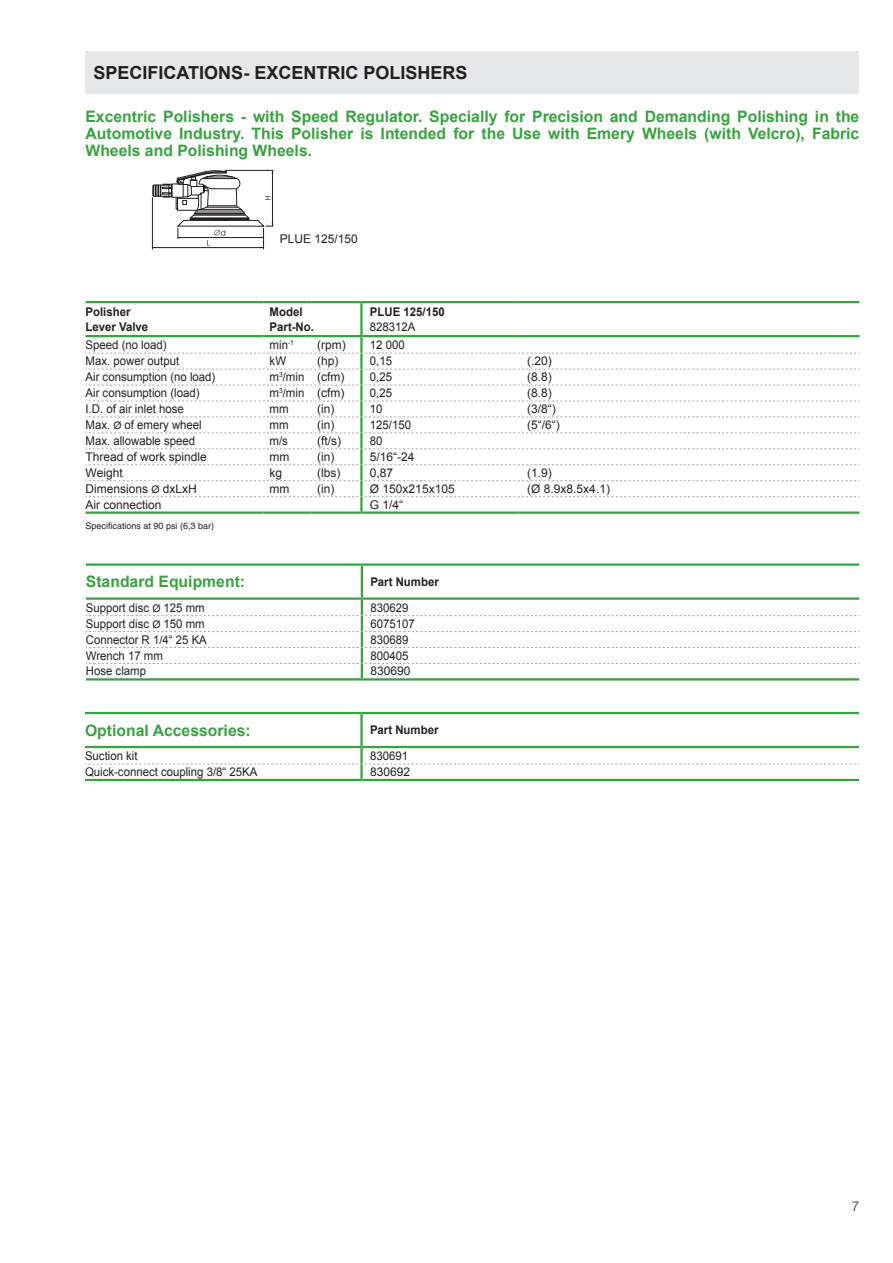
<style>
.page{position:relative;width:893px;height:1263px;background:#fff}
.page>*{position:absolute;margin:0;border:0;box-sizing:border-box;transform-origin:0 0}
.t1{font:700 18px "Arial";color:#231f20}
.t2{font:700 15.75px/17px "Arial";color:#3aa141;text-align:justify}
.t3{font:300 13.5px "Helvetica Neue LT Std";color:#231f20}
.t4{font:12px "Arial";color:#231f20;scale:.95 1}
.t5{font:12px "Arial";color:#231f20}
.t6{font:700 12px/15.9px "Arial";color:#231f20;scale:.95 1}
.t7{font:9px "Helvetica CE";color:#231f20}
.s1{font-size:10.5px}
</style>
<div class="page">
<div style="left:85px;top:51px;width:774px;height:43px;background:#e6e7e9"></div>
<svg style="left:86px;top:303px;width:773px;height:1px"></svg>
<hr style="left:264px;top:301px;width:47px;height:2px;background:#3aa141">
<hr style="left:311px;top:301px;width:50px;height:2px;background:#3aa141">
<hr style="left:264px;top:335px;width:47px;height:2px;background:#3aa141">
<hr style="left:360px;top:303px;width:3px;height:16px;background:#3aa141">
<hr style="left:360px;top:319px;width:3px;height:16px;background:#3aa141">
<hr style="left:86px;top:335px;width:178px;height:2px;background:#3aa141">
<hr style="left:86px;top:511px;width:178px;height:3px;background:#3aa141">
<hr style="left:264px;top:511px;width:47px;height:3px;background:#3aa141">
<hr style="left:86px;top:301px;width:178px;height:2px;background:#3aa141">
<hr style="left:361px;top:301px;width:158px;height:2px;background:#3aa141">
<hr style="left:519px;top:301px;width:340px;height:2px;background:#3aa141">
<hr style="left:361px;top:335px;width:158px;height:2px;background:#3aa141">
<hr style="left:519px;top:335px;width:340px;height:2px;background:#3aa141">
<hr style="left:361px;top:511px;width:158px;height:3px;background:#3aa141">
<hr style="left:519px;top:511px;width:340px;height:3px;background:#3aa141">
<hr style="left:311px;top:335px;width:50px;height:2px;background:#3aa141">
<hr style="left:360px;top:337px;width:3px;height:16px;background:#3aa141">
<hr style="left:360px;top:353px;width:3px;height:16px;background:#3aa141">
<hr style="left:360px;top:369px;width:3px;height:16px;background:#3aa141">
<hr style="left:360px;top:385px;width:3px;height:16px;background:#3aa141">
<hr style="left:360px;top:401px;width:3px;height:16px;background:#3aa141">
<hr style="left:360px;top:417px;width:3px;height:16px;background:#3aa141">
<hr style="left:360px;top:433px;width:3px;height:16px;background:#3aa141">
<hr style="left:360px;top:449px;width:3px;height:15px;background:#3aa141">
<hr style="left:360px;top:465px;width:3px;height:15px;background:#3aa141">
<hr style="left:360px;top:481px;width:3px;height:15px;background:#3aa141">
<hr style="left:360px;top:497px;width:3px;height:14px;background:#3aa141">
<hr style="left:311px;top:511px;width:50px;height:3px;background:#3aa141">
<svg style="left:86px;top:353px;width:773px;height:1px"></svg>
<svg style="left:86px;top:369px;width:773px;height:1px"></svg>
<svg style="left:86px;top:385px;width:773px;height:1px"></svg>
<svg style="left:86px;top:401px;width:773px;height:1px"></svg>
<svg style="left:86px;top:417px;width:773px;height:1px"></svg>
<svg style="left:86px;top:433px;width:773px;height:1px"></svg>
<svg style="left:86px;top:449px;width:773px;height:1px"></svg>
<svg style="left:86px;top:464px;width:773px;height:1px"></svg>
<svg style="left:86px;top:480px;width:773px;height:1px"></svg>
<svg style="left:86px;top:496px;width:773px;height:1px"></svg>
<hr style="left:86px;top:563px;width:276px;height:3px;background:#3aa141">
<hr style="left:86px;top:678px;width:276px;height:2px;background:#3aa141">
<hr style="left:362px;top:563px;width:497px;height:3px;background:#3aa141">
<hr style="left:362px;top:678px;width:497px;height:2px;background:#3aa141">
<svg style="left:86px;top:565px;width:773px;height:113px"></svg>
<svg style="left:85px;top:714px;width:774px;height:32px"></svg>
<hr style="left:85px;top:712px;width:277px;height:2px;background:#3aa141">
<hr style="left:85px;top:746px;width:277px;height:2px;background:#3aa141">
<hr style="left:85px;top:779px;width:277px;height:2px;background:#3aa141">
<hr style="left:362px;top:712px;width:497px;height:2px;background:#3aa141">
<hr style="left:360px;top:714px;width:3px;height:32px;background:#3aa141">
<hr style="left:362px;top:746px;width:497px;height:2px;background:#3aa141">
<hr style="left:360px;top:748px;width:3px;height:16px;background:#3aa141">
<hr style="left:360px;top:764px;width:3px;height:15px;background:#3aa141">
<hr style="left:362px;top:779px;width:497px;height:2px;background:#3aa141">
<svg style="left:85px;top:764px;width:774px;height:1px"></svg>
<hr style="left:152px;top:197px;width:1px;height:53px;background:#231f20">
<svg style="left:152px;top:170px;width:121px;height:79px"></svg>
<hr style="left:272px;top:170px;width:1px;height:56px;background:#231f20">
<h1 class="t1" style="left:94px;top:61px;width:375px">SPECIFICATIONS- EXCENTRIC POLISHERS</h1>
<h2 class="t2" style="left:85px;top:109px;width:775px">Excentric Polishers - with Speed Regulator. Specially for Precision and Demanding Polishing in the Automotive Industry. This Polisher is Intended for the Use with Emery Wheels (with Velcro), Fabric Wheels and Polishing Wheels.</h2>
<p class="t5" style="left:280px;top:231px;width:80px">PLUE 125/150</p>
<p class="t6" style="left:86px;top:304px;width:49px">Polisher</p>
<p class="t6" style="left:270px;top:304px;width:48px">Model<br>Part-No.</p>
<p class="t6" style="left:370px;top:304px;width:80px">PLUE 125/150</p>
<p class="t6" style="left:86px;top:320px;width:68px">Lever Valve</p>
<p class="t4" style="left:370px;top:319px;width:50px">828312A</p>
<p class="t4" style="left:86px;top:337px;width:87px">Speed (no load)</p>
<p class="t4" style="left:270px;top:337px;width:27px">min<sup>-1</sup></p>
<p class="t5" style="left:317px;top:337px;width:30px">(rpm)</p>
<p class="t4" style="left:370px;top:337px;width:38px">12 000</p>
<p class="t4" style="left:86px;top:353px;width:100px">Max. power output</p>
<p class="t4" style="left:270px;top:353px;width:19px">kW</p>
<p class="t5" style="left:317px;top:353px;width:23px">(hp)</p>
<p class="t4" style="left:370px;top:353px;width:25px">0,15</p>
<p class="t5" style="left:527px;top:353px;width:26px">(.20)</p>
<p class="t4" style="left:86px;top:369px;width:138px">Air consumption (no load)</p>
<p class="t4" style="left:270px;top:369px;width:80px">m<sup>3</sup>/min (cfm)</p>
<p class="t4" style="left:370px;top:369px;width:25px">0,25</p>
<p class="t5" style="left:527px;top:369px;width:26px">(8.8)</p>
<p class="t4" style="left:86px;top:385px;width:122px">Air consumption (load)</p>
<p class="t4" style="left:270px;top:385px;width:80px">m<sup>3</sup>/min (cfm)</p>
<p class="t4" style="left:370px;top:385px;width:25px">0,25</p>
<p class="t5" style="left:527px;top:385px;width:26px">(8.8)</p>
<p class="t4" style="left:86px;top:401px;width:105px">I.D. of air inlet hose</p>
<p class="t4" style="left:270px;top:401px;width:21px">mm</p>
<p class="t5" style="left:317px;top:401px;width:19px">(in)</p>
<p class="t4" style="left:370px;top:401px;width:15px">10</p>
<p class="t5" style="left:527px;top:401px;width:30px">(3/8“)</p>
<p class="t4" style="left:86px;top:417px;width:124px">Max. <span class="s1">Ø</span> of emery wheel</p>
<p class="t4" style="left:270px;top:417px;width:21px">mm</p>
<p class="t5" style="left:317px;top:417px;width:19px">(in)</p>
<p class="t4" style="left:370px;top:417px;width:45px">125/150</p>
<p class="t5" style="left:527px;top:417px;width:34px">(5“/6“)</p>
<p class="t4" style="left:86px;top:433px;width:117px">Max. allowable speed</p>
<p class="t4" style="left:270px;top:433px;width:21px">m/s</p>
<p class="t5" style="left:317px;top:433px;width:25px">(ft/s)</p>
<p class="t4" style="left:370px;top:433px;width:15px">80</p>
<p class="t5" style="left:86px;top:449px;width:123px">Thread of work spindle</p>
<p class="t5" style="left:270px;top:449px;width:21px">mm</p>
<p class="t5" style="left:317px;top:449px;width:19px">(in)</p>
<p class="t5" style="left:370px;top:449px;width:46px">5/16“-24</p>
<p class="t5" style="left:86px;top:465px;width:39px">Weight</p>
<p class="t5" style="left:270px;top:465px;width:14px">kg</p>
<p class="t5" style="left:317px;top:465px;width:25px">(lbs)</p>
<p class="t5" style="left:370px;top:465px;width:25px">0,87</p>
<p class="t5" style="left:527px;top:465px;width:26px">(1.9)</p>
<p class="t5" style="left:86px;top:481px;width:113px">Dimensions <span class="s1">Ø</span> dxLxH</p>
<p class="t5" style="left:270px;top:481px;width:21px">mm</p>
<p class="t5" style="left:317px;top:481px;width:19px">(in)</p>
<p class="t5" style="left:370px;top:481px;width:86px">Ø 150x215x105</p>
<p class="t5" style="left:527px;top:481px;width:84px">(Ø 8.9x8.5x4.1)</p>
<p class="t5" style="left:86px;top:496px;width:78px">Air connection</p>
<p class="t5" style="left:370px;top:496px;width:35px">G 1/4“</p>
<p class="t7" style="left:86px;top:520px;width:130px">Specifications at 90 psi (6,3 bar)</p>
<h2 class="t2" style="left:86px;top:574px;width:161px">Standard Equipment:</h2>
<p class="t6" style="left:370px;top:574px;width:74px">Part Number</p>
<p class="t4" style="left:86px;top:600px;width:127px">Support disc <span class="s1">Ø</span> 125 mm</p>
<p class="t4" style="left:370px;top:600px;width:42px">830629</p>
<p class="t4" style="left:86px;top:616px;width:127px">Support disc <span class="s1">Ø</span> 150 mm</p>
<p class="t4" style="left:370px;top:616px;width:48px">6075107</p>
<p class="t4" style="left:86px;top:632px;width:129px">Connector R 1/4“ 25 KA</p>
<p class="t4" style="left:370px;top:632px;width:42px">830689</p>
<p class="t4" style="left:86px;top:648px;width:83px">Wrench 17 mm</p>
<p class="t4" style="left:370px;top:648px;width:42px">800405</p>
<p class="t4" style="left:86px;top:663px;width:65px">Hose clamp</p>
<p class="t5" style="left:370px;top:663px;width:42px">830690</p>
<h2 class="t2" style="left:85px;top:722px;width:167px">Optional Accessories:</h2>
<p class="t6" style="left:370px;top:722px;width:74px">Part Number</p>
<p class="t4" style="left:85px;top:748px;width:57px">Suction kit</p>
<p class="t4" style="left:370px;top:748px;width:42px">830691</p>
<p class="t4" style="left:85px;top:764px;width:183px">Quick-connect coupling 3/8“ 25KA</p>
<p class="t5" style="left:370px;top:764px;width:42px">830692</p>
<p class="t3" style="left:852px;top:1198px;width:9px">7</p>
</div>
